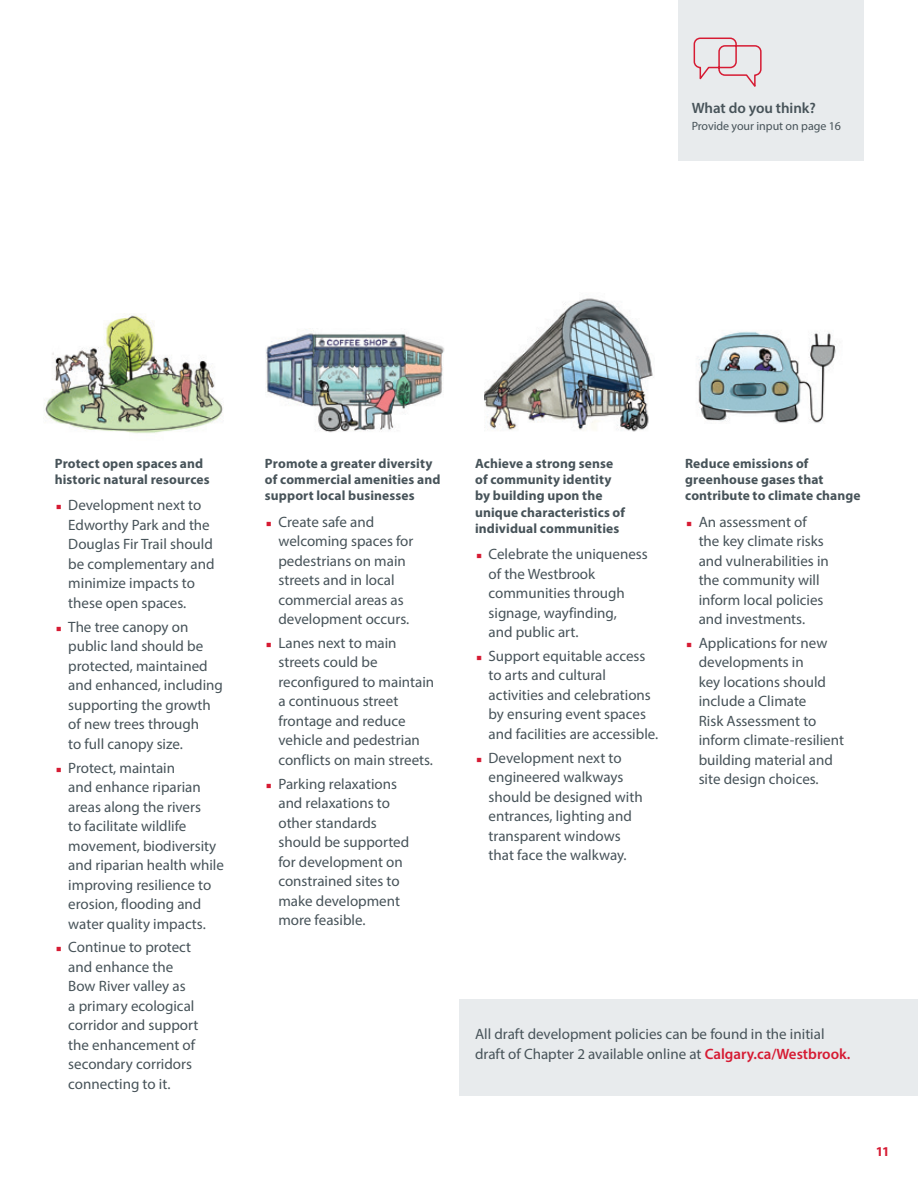
<style>
.page{position:relative;width:918px;height:1188px;background:#fff}
.page>*{position:absolute;margin:0;border:0;box-sizing:border-box;transform-origin:0 0}
.Body_copy{font:15px/19.5px "Myriad Pro";color:#475359}
.Body_copy-2{font:600 15px "Myriad Pro";letter-spacing:-.005em;color:#475359}
.core_values_titles{font:700 13.5px/16.2px "Myriad Pro";letter-spacing:.01em;color:#475359}
.t1{font:700 13.5px "Myriad Pro";color:#d61b33}
.Body_copy-3{font:12px "Myriad Pro";letter-spacing:-.005em;color:#475359}
.s1{color:#d61b33}
.s2{font-weight:600;color:#d61b33}
</style>
<div class="page">
<div style="left:459px;top:999px;width:459px;height:96px;background:#e8ebed"></div>
<img style="left:44px;top:314px;width:179px;height:120px">
<img style="left:485px;top:298px;width:168px;height:134px">
<img style="left:266px;top:330px;width:179px;height:103px">
<img style="left:697px;top:331px;width:139px;height:92px">
<div style="left:678px;top:1px;width:186px;height:160px;background:#e8ebed"></div>
<svg style="left:693px;top:37px;width:69px;height:50px"></svg>
<p class="Body_copy-2" style="left:692px;top:99px;width:126px">What do you think?</p>
<p class="Body_copy-3" style="left:692px;top:118px;width:151px">Provide your input on page 16</p>
<p class="core_values_titles" style="left:55px;top:455px;width:156px">Protect open spaces and historic natural resources</p>
<p class="Body_copy" style="left:68px;top:495px;width:148px;text-indent:-14px"><span class="s1">◾</span> Development next to<br>Edworthy Park and the<br>Douglas Fir Trail should be complementary and minimize impacts to these open spaces.</p>
<p class="Body_copy" style="left:68px;top:617px;width:156px;text-indent:-14px"><span class="s1">◾</span> The tree canopy on public land should be protected, maintained and enhanced, including supporting the growth of new trees through<br>to full canopy size.</p>
<p class="Body_copy" style="left:68px;top:758px;width:157px;text-indent:-14px"><span class="s1">◾</span> Protect, maintain<br>and enhance riparian areas along the rivers<br>to facilitate wildlife movement, biodiversity and riparian health while improving resilience to erosion, flooding and water quality impacts.</p>
<p class="Body_copy" style="left:68px;top:937px;width:132px;text-indent:-14px"><span class="s1">◾</span> Continue to protect and enhance the<br>Bow River valley as<br>a primary ecological corridor and support the enhancement of secondary corridors connecting to it.</p>
<p class="core_values_titles" style="left:265px;top:455px;width:177px">Promote a greater diversity of commercial amenities and support local businesses</p>
<p class="Body_copy" style="left:278px;top:512px;width:137px;text-indent:-14px"><span class="s1">◾</span> Create safe and welcoming spaces for pedestrians on main streets and in local commercial areas as development occurs.</p>
<p class="Body_copy" style="left:278px;top:633px;width:157px;text-indent:-14px"><span class="s1">◾</span> Lanes next to main streets could be reconfigured to maintain a continuous street frontage and reduce vehicle and pedestrian conflicts on main streets.</p>
<p class="Body_copy" style="left:278px;top:774px;width:132px;text-indent:-14px"><span class="s1">◾</span> Parking relaxations and relaxations to other standards should be supported for development on constrained sites to make development more feasible.</p>
<p class="core_values_titles" style="left:475px;top:455px;width:152px">Achieve a strong sense of community identity by building upon the unique characteristics of individual communities</p>
<p class="Body_copy" style="left:489px;top:544px;width:161px;text-indent:-14px"><span class="s1">◾</span> Celebrate the uniqueness of the Westbrook communities through signage, wayfinding,<br>and public art.</p>
<p class="Body_copy" style="left:489px;top:646px;width:171px;text-indent:-14px"><span class="s1">◾</span> Support equitable access to arts and cultural activities and celebrations by ensuring event spaces and facilities are accessible.</p>
<p class="Body_copy" style="left:489px;top:748px;width:156px;text-indent:-14px"><span class="s1">◾</span> Development next to engineered walkways should be designed with entrances, lighting and transparent windows that face the walkway.</p>
<p class="core_values_titles" style="left:685px;top:455px;width:177px">Reduce emissions of greenhouse gases that contribute to climate change</p>
<p class="Body_copy" style="left:699px;top:512px;width:132px;text-indent:-14px"><span class="s1">◾</span> An assessment of the key climate risks and vulnerabilities in the community will inform local policies and investments.</p>
<p class="Body_copy" style="left:699px;top:633px;width:147px;text-indent:-14px"><span class="s1">◾</span> Applications for new developments in<br>key locations should include a Climate<br>Risk Assessment to inform climate-resilient building material and site design choices.</p>
<p class="Body_copy" style="left:475px;top:1024px;width:377px">All draft development policies can be found in the initial draft of Chapter 2 available online at <span class="s2">Calgary.ca/Westbrook.</span></p>
<p class="t1" style="left:876px;top:1143px;width:15px">11</p>
</div>
